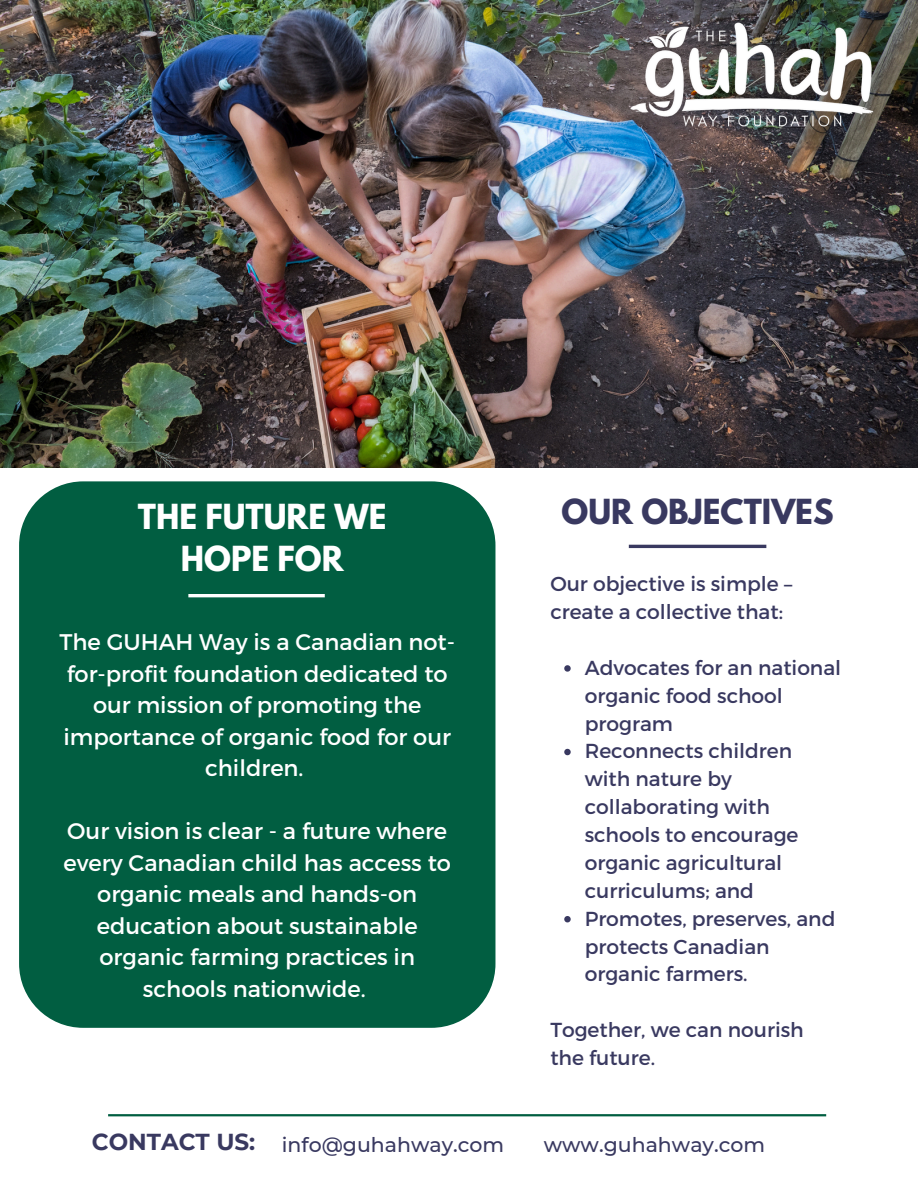
<style>
.page{position:relative;width:918px;height:1188px;background:#fff}
.page>*{position:absolute;margin:0;border:0;box-sizing:border-box;transform-origin:0 0}
.t1{font:700 30.6px/42.8px "League Spartan";color:#fff;text-align:center}
.t2{font:700 30.6px "League Spartan";color:#393960}
.t3{font:700 23.1px "Montserrat";color:#393960}
.t4{font:22.65px/31.5px "Montserrat";color:#fff;text-align:center}
.t5{font:500 20.55px "Montserrat";color:#393960}
.t6{font:20.25px/27.9px "Montserrat";color:#393960}
</style>
<div class="page">
<img style="left:0;top:0;width:918px;height:468px">
<hr style="left:629px;top:545px;width:137px;height:3px;background:#393960">
<div style="left:19px;top:481px;width:476px;height:547px;background:#015e41;border-radius:64px"></div>
<hr style="left:188px;top:594px;width:137px;height:3px;background:#fff">
<hr style="left:108px;top:1114px;width:718px;height:2px;background:#015e41">
<img style="left:629px;top:22px;width:247px;height:106px">
<svg style="left:564px;top:665px;width:7px;height:7px"></svg>
<svg style="left:564px;top:749px;width:7px;height:6px"></svg>
<svg style="left:564px;top:916px;width:7px;height:6px"></svg>
<p class="t1" style="left:138px;top:499px;width:250px">THE FUTURE WE<br>HOPE FOR</p>
<p class="t4" style="left:59px;top:625px;width:397px">The GUHAH Way is a Canadian not&shy;for-profit foundation dedicated to our mission of promoting the importance of organic food for our children.</p>
<p class="t4" style="left:64px;top:814px;width:389px">Our vision is clear - a future where every Canadian child has access to organic meals and hands-on education about sustainable organic farming practices in schools nationwide.</p>
<h1 class="t2" style="left:562px;top:496px;width:274px">OUR OBJECTIVES</h1>
<h3 class="t6" style="left:550px;top:569px;width:243px">Our objective is simple – create a collective that:</h3>
<h3 class="t6" style="left:585px;top:653px;width:258px">Advocates for an national organic food school program</h3>
<h1 class="t6" style="left:585px;top:736px;width:215px">Reconnects children with nature by collaborating with schools to encourage organic agricultural curriculums; and</h1>
<p class="t6" style="left:585px;top:903px;width:252px">Promotes, preserves, and protects Canadian organic farmers.</p>
<p class="t6" style="left:550px;top:1015px;width:255px">Together, we can nourish the future.</p>
<h2 class="t3" style="left:92px;top:1128px;width:165px">CONTACT US:</h2>
<h4 class="t5" style="left:282px;top:1132px;width:224px">info@guhahway.com</h4>
<h4 class="t5" style="left:544px;top:1132px;width:223px">www.guhahway.com</h4>
</div>
